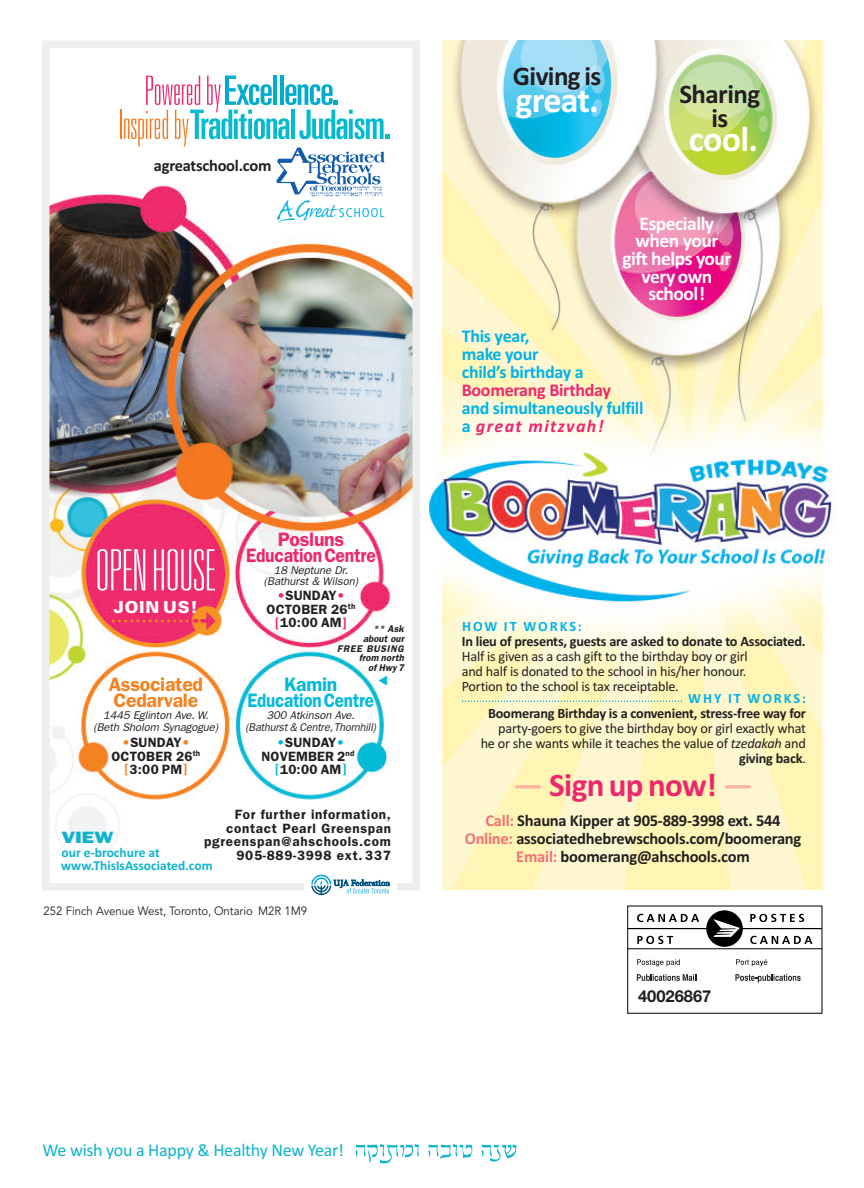
<style>
.page{position:relative;width:864px;height:1188px;background:#fff}
.page>*{position:absolute;margin:0;border:0;box-sizing:border-box;transform-origin:0 0}
.t1{font:100 ultra-condensed 57px "Univers";color:#fff}
.t2{font:700 36px "Calibri";letter-spacing:-.02em;color:#fff}
.t3{font:700 33px "Calibri";letter-spacing:-.02em;color:#ee276d}
.t4{font:700 27px/24px "Calibri";letter-spacing:-.02em;color:#231f20;text-align:center}
.t5{font:700 19.5px/17.7px "Calibri";letter-spacing:-.025em;color:#fff;text-align:center}
.t6{font:600 19.5px/16.5px "Franklin Gothic";letter-spacing:-.015em;color:#ee276d;text-align:center}
.t7{font:600 19.5px/16.5px "Franklin Gothic";letter-spacing:-.015em;color:#03bbd7;text-align:center}
.t8{font:600 19.5px/16.5px "Franklin Gothic";letter-spacing:-.015em;color:#f58220}
.t9{font:700 18px/18px "Calibri";letter-spacing:-.015em;color:#00b2eb}
.t10{font:18px "Calibri";letter-spacing:-.015em;color:#0db4cc}
.t11{font:700 18px "Calibri";letter-spacing:-.015em;color:#ee276d}
.t12{font:700 16.5px/18px "Calibri";letter-spacing:-.015em;color:#231f20;text-align:center}
.t13{font:700 16.5px "Helvetica Neue";color:#231f20}
.t14{font:900 16.5px "Univers";letter-spacing:.05em;color:#fff}
.t15{font:800 16.5px "Franklin Gothic";color:#0db4cc;scale:1.25 1}
.t16{font:14.25px/15px "Calibri";letter-spacing:-.015em;color:#231f20;text-align:justify}
.t17{font:700 14.25px "Calibri";letter-spacing:-.015em;color:#231f20}
.t18{font:700 14.25px "Calibri";letter-spacing:.14em;color:#00b2eb}
.t19{font:600 13.5px/13.5px "Franklin Gothic";letter-spacing:.05em;color:#231f20;text-align:right}
.t20{font:600 13.5px/13.5px "Franklin Gothic";letter-spacing:.015em;color:#231f20;text-align:center}
.t21{font:700 13.5px/13.5px "Calibri";color:#0db4cc}
.t22{font:12px "Avenir";color:#231f20;scale:.95 1}
.t23{font:italic 11.25px/11.2px "Franklin Gothic";letter-spacing:-.005em;color:#231f20;text-align:center}
.t24{font:italic 600 9.75px/9.8px "Franklin Gothic";letter-spacing:.005em;color:#231f20;text-align:right}
.s1{color:#ee276d}
.s2{color:#f58220}
.s3{color:#03bbd7}
.s4{font-style:italic;color:#ee276d}
.s5{font-style:italic}
.s6{font-weight:700}
.s7{color:#f9b4a2}
.s8{color:#f17079}
</style>
<div class="page">
<img style="left:429px;top:40px;width:404px;height:850px">
<img style="left:51px;top:75px;width:360px;height:783px">
<div style="left:42px;top:40px;width:378px;height:851px;border:8px solid #edeeee"></div>
<hr style="left:120px;top:110px;width:2px;height:29px;background:#f47921">
<svg style="left:112px;top:620px;width:77px;height:2px"></svg>
<svg style="left:462px;top:700px;width:220px;height:2px"></svg>
<svg style="left:124px;top:76px;width:266px;height:147px"></svg>
<div style="left:304px;top:871px;width:93px;height:27px;background:#fff"></div>
<svg style="left:311px;top:875px;width:79px;height:20px"></svg>
<svg style="left:355px;top:1144px;width:64px;height:19px"></svg>
<svg style="left:428px;top:1144px;width:45px;height:15px"></svg>
<svg style="left:482px;top:1145px;width:35px;height:17px"></svg>
<div style="left:628px;top:907px;width:193px;height:44px;border:1px solid #fff"></div>
<hr style="left:628px;top:928px;width:194px;height:1px;background:#000">
<div style="left:706px;top:910px;width:37px;height:37px;background:#000;border-radius:50%"></div>
<svg style="left:713px;top:919px;width:27px;height:18px"></svg>
<svg style="left:750px;top:914px;width:54px;height:8px"></svg>
<svg style="left:750px;top:936px;width:62px;height:8px"></svg>
<svg style="left:637px;top:914px;width:62px;height:8px"></svg>
<svg style="left:637px;top:936px;width:36px;height:8px"></svg>
<div style="left:627px;top:906px;width:195px;height:108px;border:1px solid #000"></div>
<hr style="left:627px;top:948px;width:195px;height:1px;background:#000">
<svg style="left:637px;top:959px;width:43px;height:7px"></svg>
<svg style="left:736px;top:959px;width:31px;height:7px"></svg>
<svg style="left:637px;top:974px;width:59px;height:7px"></svg>
<svg style="left:735px;top:974px;width:66px;height:9px"></svg>
<svg style="left:379px;top:676px;width:8px;height:10px"></svg>
<p class="t12" style="left:154px;top:156px;width:119px">agreatschool.com</p>
<h1 class="t1" style="left:96px;top:549px;width:121px">OPENHOUSE</h1>
<p class="t14" style="left:114px;top:601px;width:85px">JOIN US!</p>
<h3 class="t6" style="left:246px;top:531px;width:131px">Posluns<br>EducationCentre</h3>
<p class="t23" style="left:264px;top:565px;width:96px">18 Neptune Dr. (Bathurst &amp; Wilson)</p>
<p class="t20" style="left:267px;top:589px;width:90px"><span class="s1">•</span>SUNDAY<span class="s1">•<br></span>OCTOBER 26<sup>th </sup><span class="s1">[</span>10:00 AM<span class="s1">]</span></p>
<p class="t24" style="left:337px;top:624px;width:68px">** Ask<br>about our<br>FREE BUSING from north<br>of Hwy7</p>
<h3 class="t8" style="left:109px;top:676px;width:96px">Associated<br>Cedarvale</h3>
<p class="t23" style="left:93px;top:710px;width:126px">1445 Eglinton Ave. W. (Beth Sholom Synagogue)</p>
<p class="t20" style="left:111px;top:736px;width:90px"><span class="s2">•</span>SUNDAY<span class="s2">•<br></span>OCTOBER 26<sup>th </sup><span class="s2">[</span>3:00 PM<span class="s2">]</span></p>
<h3 class="t7" style="left:247px;top:676px;width:128px">Kamin<br>EducationCentre</h3>
<p class="t23" style="left:246px;top:710px;width:132px">300 Atkinson Ave. (Bathurst &amp; Centre,Thornhill)</p>
<p class="t20" style="left:262px;top:736px;width:95px"><span class="s3">•</span>SUNDAY<span class="s3">•<br></span>NOVEMBER 2<sup>nd </sup><span class="s3">[</span>10:00 AM<span class="s3">]</span></p>
<p class="t19" style="left:204px;top:808px;width:188px">For further information, contact Pearl Greenspan pgreenspan@ahschools.com<br>905-889-3998 ext. 337</p>
<p class="t15" style="left:62px;top:828px;width:43px">VIEW</p>
<p class="t21" style="left:61px;top:845px;width:153px">our e-brochure at www.ThisIsAssociated.com</p>
<p class="t22" style="left:44px;top:904px;width:279px">252 Finch Avenue West, Toronto, Ontario M2R 1M9</p>
<p class="t10" style="left:42px;top:1140px;width:303px">We wish you a Happy &amp; Healthy New Year!</p>
<h3 class="t4" style="left:513px;top:64px;width:90px">Giving is</h3>
<h2 class="t2" style="left:515px;top:78px;width:85px">great.</h2>
<h3 class="t4" style="left:679px;top:82px;width:82px">Sharing is</h3>
<h2 class="t2" style="left:689px;top:118px;width:71px">cool.</h2>
<h3 class="t5" style="left:622px;top:214px;width:111px">especially when your gift helps your veryown school!</h3>
<p class="t9" style="left:462px;top:327px;width:124px">This year,<br>make your child’s birthday a</p>
<p class="t11" style="left:462px;top:380px;width:151px">Boomerang Birthday</p>
<p class="t9" style="left:462px;top:399px;width:183px">and simultaneously fulfill a <span class="s4">great mitzvah!</span></p>
<p class="t18" style="left:462px;top:618px;width:121px">HOW IT WOrKS:</p>
<p class="t17" style="left:462px;top:633px;width:345px">In lieu of presents, guests are asked to donate to Associated.</p>
<p class="t16" style="left:462px;top:649px;width:288px">Half is given as a cash gift to the birthday boy or girl and half is donated to the school in his/her honour.<br>Portion to the school is tax receiptable.</p>
<p class="t18" style="left:688px;top:690px;width:119px">WHy IT WOrKS:</p>
<p class="t17" style="left:488px;top:705px;width:319px">Boomerang Birthday is a convenient, stress-free way for</p>
<p class="t16" style="left:481px;top:721px;width:327px;text-align:right">party-goers to give the birthday boy or girl exactly what he or she wants while it teaches the value of <span class="s5">tzedakah</span> and <span class="s6">giving back</span>.</p>
<h3 class="t3" style="left:513px;top:765px;width:241px"><span class="s7">—</span> Sign up now! <span class="s7">—</span></h3>
<p class="t12" style="left:465px;top:811px;width:338px"><span class="s8">call:</span> Shauna Kipper at 905-889-3998 ext. 544<br><span class="s8">Online:</span> associatedhebrewschools.com/boomerang <span class="s8">email:</span> boomerang@ahschools.com</p>
<p class="t13" style="left:638px;top:983px;width:75px">40026867</p>
</div>
